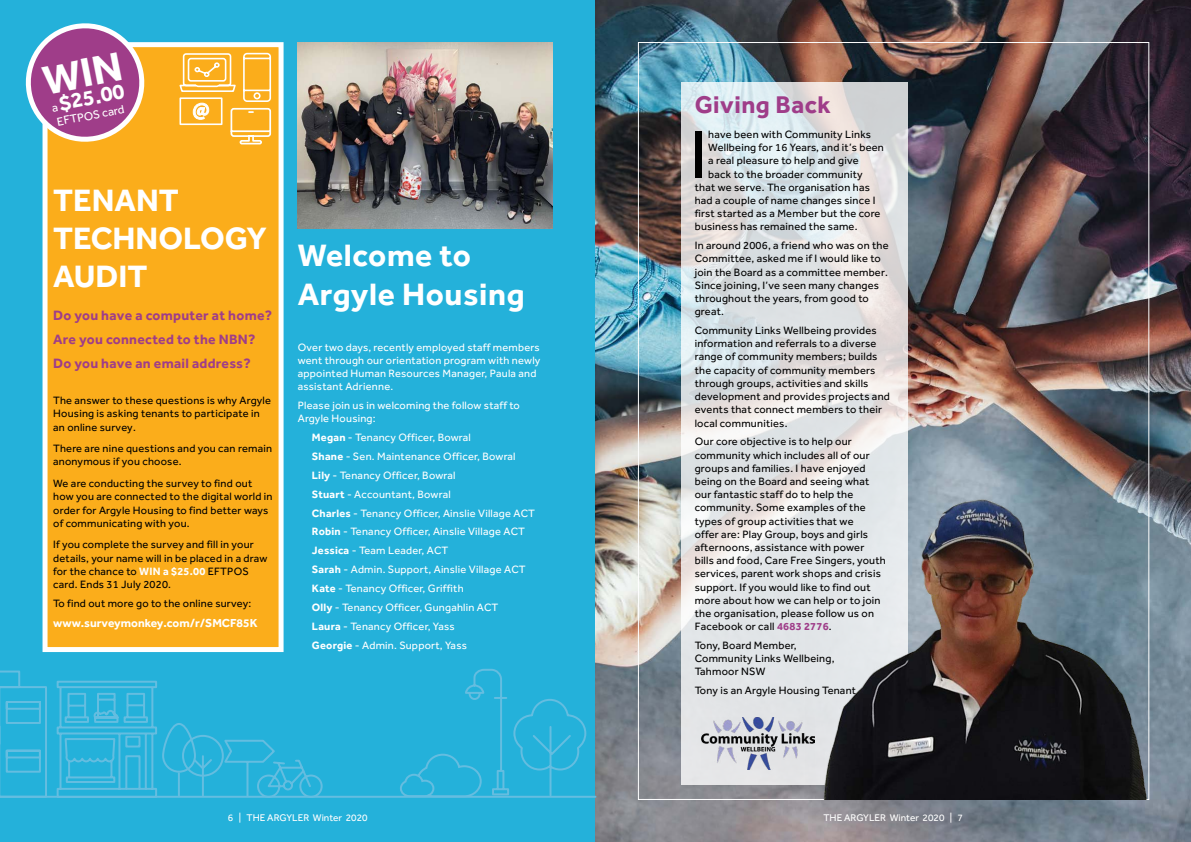
<style>
.page{position:relative;width:1191px;height:842px;background:#fff}
.page>*{position:absolute;margin:0;border:0;box-sizing:border-box;transform-origin:0 0}
.t1{font:70.4px "Effra";color:#000}
.t2{font:700 32px/38.4px "Effra";letter-spacing:.02em;color:#fff}
.t3{font:700 32px/38.4px "Effra";color:#fff}
.t4{font:700 25px "Effra";letter-spacing:.02em;color:#9f3d89}
.t5{font:700 22px "Effra";color:#fff}
.t6{font:700 14px/24px "Effra";letter-spacing:.02em;color:#9f3d89}
.t7{font:700 12px "Effra";color:#fff}
.t8{font:12px "Effra";color:#fff}
.t9{font:11px/13.2px "Effra";letter-spacing:.02em;color:#000}
.t10{font:11px/18.9px "Effra";letter-spacing:.02em;color:#fff}
.t11{font:10px "Effra";color:#fff}
.s1{font-weight:400;font-size:12px}
.s2{font-weight:700;color:#9f3d89}
.s3{font-weight:700;color:#fff}
.s4{font-weight:700}
</style>
<div class="page">
<div style="left:0;top:0;width:595px;height:842px;background:#24b1da"></div>
<img style="left:595px;top:0;width:596px;height:842px">
<img style="left:298px;top:42px;width:255px;height:186px">
<hr style="left:0;top:796px;width:595px;height:2px;background:#64bde0">
<svg style="left:0;top:668px;width:587px;height:130px"></svg>
<div style="left:45px;top:45px;width:236px;height:604px;background:#fbad1b"></div>
<div style="left:43px;top:42px;width:240px;height:610px;border:5px solid #fff"></div>
<svg style="left:179px;top:52px;width:93px;height:93px"></svg>
<svg style="left:680px;top:83px;width:227px;height:702px;background:#e1e3e4"></svg>
<img style="left:806px;top:471px;width:373px;height:328px">
<img style="left:702px;top:717px;width:112px;height:53px">
<svg style="left:25px;top:23px;width:122px;height:121px"></svg>
<h3 class="t5" style="left:49px;top:92px;width:76px;rotate:-11deg"><span class="s1">a</span> $25.00</h3>
<p class="t8" style="left:56px;top:115px;width:70px;rotate:-11deg">EFTPOS card</p>
<h3 class="t4" style="left:694px;top:90px;width:137px">Giving Back</h3>
<h1 class="t1" style="left:689px;top:113px;width:19px">I</h1>
<p class="t9" style="left:708px;top:127px;width:164px">have been with Community Links</p>
<p class="t9" style="left:708px;top:141px;width:177px">Wellbeing for 16 Years, and it’s been</p>
<p class="t9" style="left:708px;top:154px;width:152px">a real pleasure to help and give</p>
<p class="t9" style="left:708px;top:167px;width:156px">back to the broader community</p>
<p class="t9" style="left:694px;top:180px;width:177px">that we serve. The organisation has</p>
<p class="t9" style="left:694px;top:193px;width:182px">had a couple of name changes since I</p>
<p class="t9" style="left:694px;top:207px;width:187px">first started as a Member but the core</p>
<p class="t9" style="left:694px;top:220px;width:164px">business has remained the same.</p>
<p class="t9" style="left:694px;top:239px;width:195px">In around 2006, a friend who was on the<br>Committee, asked me if I would like to join the Board as a committee member.<br>Since joining, I’ve seen many changes throughout the years, from good to great.</p>
<p class="t9" style="left:694px;top:324px;width:197px">Community Links Wellbeing provides information and referrals to a diverse range of community members; builds the capacity of community members through groups, activities and skills development and provides projects and events that connect members to their local communities.</p>
<p class="t9" style="left:694px;top:435px;width:193px">Our core objective is to help our community which includes all of our groups and families. I have enjoyed being on the Board and seeing what our fantastic staff do to help the community. Some examples of the types of group activities that we<br>offer are: Play Group, boys and girls afternoons, assistance with power bills and food, Care Free Singers, youth services, parent work shops and crisis support. If you would like to find out more about how we can help or to join the organisation, please follow us on Facebook or call <span class="s2">4683 2776</span>.</p>
<p class="t9" style="left:694px;top:639px;width:141px">Tony, Board Member,<br>Community Links Wellbeing,<br>Tahmoor NSW</p>
<p class="t9" style="left:694px;top:684px;width:163px">Tony is an Argyle Housing Tenant</p>
<h2 class="t3" style="left:53px;top:180px;width:215px">TENANT<br>TECHNOLOGY<br>AUDIT</h2>
<p class="t6" style="left:53px;top:303px;width:220px">Do you have a computer at home?<br>Are you connected to the NBN?<br>Do you have an email address?</p>
<p class="t9" style="left:53px;top:394px;width:219px">The answer to these questions is why Argyle<br>Housing is asking tenants to participate in an online survey.</p>
<p class="t9" style="left:53px;top:442px;width:220px">There are nine questions and you can remain anonymous if you choose.</p>
<p class="t9" style="left:53px;top:477px;width:221px">We are conducting the survey to find out how you are connected to the digital world in order for Argyle Housing to find better ways of communicating with you.</p>
<p class="t9" style="left:53px;top:538px;width:216px">If you complete the survey and fill in your details, your name will in be placed in a draw for the chance to <span class="s3">WIN a $25.00</span> EFTPOS card. Ends 31 July 2020.</p>
<p class="t9" style="left:53px;top:596px;width:200px">To find out more go to the online survey:</p>
<p class="t7" style="left:53px;top:616px;width:206px">www.surveymonkey.com/r/SMCF85K</p>
<h2 class="t2" style="left:298px;top:236px;width:228px">Welcome to<br>Argyle Housing</h2>
<p class="t10" style="left:298px;top:340px;width:244px;line-height:13.2px">Over two days, recently employed staff members went through our orientation program with newly appointed Human Resources Manager, Paula and assistant Adrienne.</p>
<p class="t10" style="left:298px;top:399px;width:223px;line-height:13.2px">Please join us in welcoming the follow staff to<br>Argyle Housing:</p>
<p class="t10" style="left:312px;top:428px;width:225px"><span class="s4">Megan</span> - Tenancy Officer, Bowral<br><span class="s4">Shane</span> - Sen. Maintenance Officer, Bowral <span class="s4">Lily</span> - Tenancy Officer, Bowral<br><span class="s4">Stuart</span> - Accountant, Bowral<br><span class="s4">Charles</span> - Tenancy Officer, Ainslie Village ACT <span class="s4">Robin</span> - Tenancy Officer, Ainslie Village ACT <span class="s4">Jessica</span> - Team Leader, ACT<br><span class="s4">Sarah</span> - Admin. Support, Ainslie Village ACT <span class="s4">Kate</span> - Tenancy Officer, Griffith<br><span class="s4">Olly</span> - Tenancy Officer, Gungahlin ACT<br><span class="s4">Laura</span> - Tenancy Officer, Yass<br><span class="s4">Georgie</span> - Admin. Support, Yass</p>
<p class="t11" style="left:228px;top:812px;width:141px">6 | THE ARGYLER Winter 2020</p>
<p class="t11" style="left:823px;top:812px;width:141px">THE ARGYLER Winter 2020 | 7</p>
</div>
